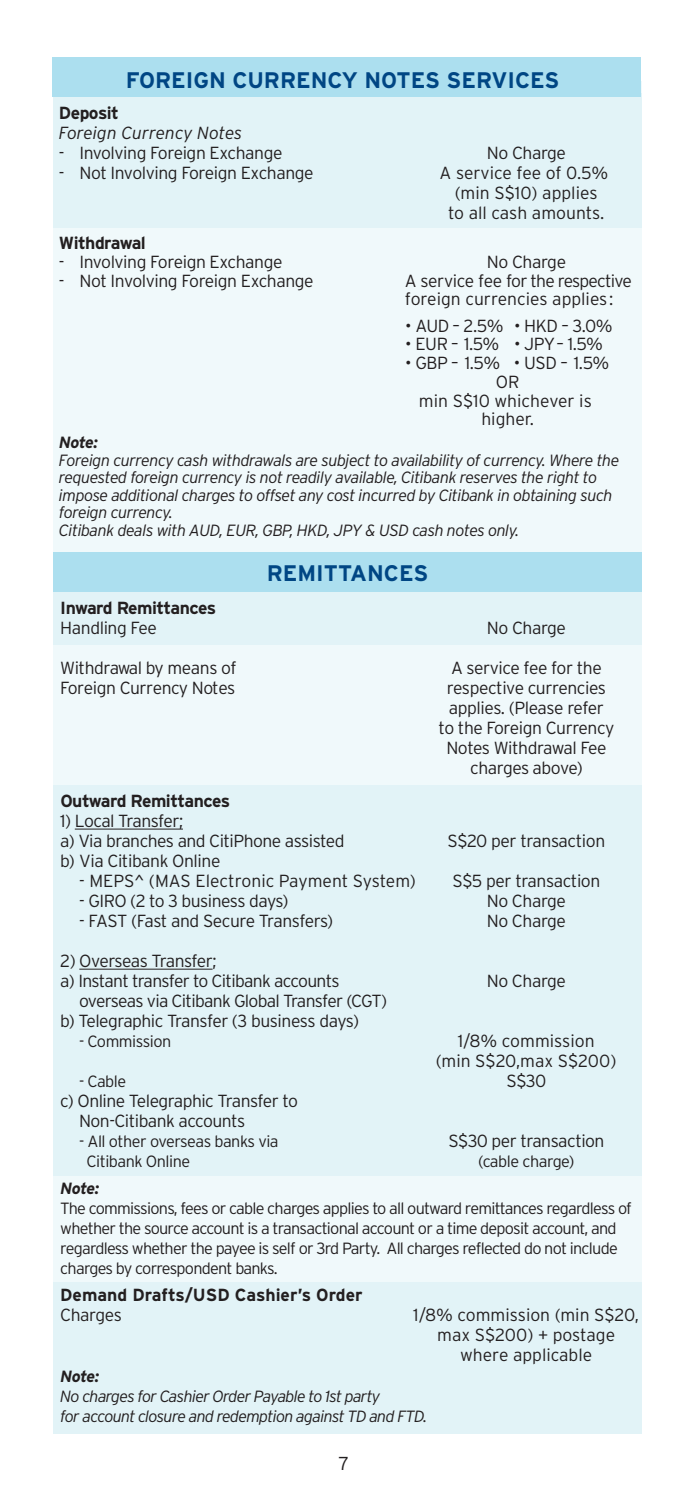
<style>
.page{position:relative;width:695px;height:1489px;background:#fff}
.page>*{position:absolute;margin:0;border:0;box-sizing:border-box;transform-origin:0 0}
.t1{font:700 22.5px "Interstate";color:#004684}
.t2{font:300 18.75px "Interstate";color:#231f20}
.t3{font:300 17.5px/20px "Interstate";letter-spacing:-.025em;color:#231f20}
.t4{font:300 17.5px/20px "Interstate";color:#231f20;text-align:center}
.t5{font:700 17.5px "Interstate";letter-spacing:-.03em;color:#231f20}
.t6{font:700 17.5px "Interstate";color:#231f20}
.t7{font:italic 300 17.5px "Interstate";color:#231f20}
.t8{font:italic 300 16.25px/17.5px "Interstate";letter-spacing:-.03em;color:#231f20}
.t9{font:300 16.25px/20px "Interstate";letter-spacing:-.045em;color:#231f20}
.t10{font:italic 700 16.25px "Interstate";letter-spacing:-.035em;color:#231f20}
</style>
<div class="page">
<div style="left:53px;top:81px;width:588px;height:568px;background:#f0f9fb"></div>
<div style="left:53px;top:93px;width:588px;height:135px;background:#e2f3f7"></div>
<div style="left:53px;top:587px;width:588px;height:846px;background:#e2f3f7"></div>
<div style="left:53px;top:644px;width:588px;height:140px;background:#f0f9fb"></div>
<div style="left:53px;top:1176px;width:588px;height:106px;background:#f0f9fb"></div>
<div style="left:53px;top:552px;width:588px;height:39px;background:#acdfef"></div>
<hr style="left:75px;top:828px;width:108px;height:1px;background:#231f20">
<hr style="left:79px;top:968px;width:133px;height:1px;background:#231f20">
<div style="left:52px;top:57px;width:588px;height:40px;background:#acdfef"></div>
<p class="t1" style="left:126px;top:67px;width:435px">FOREIGN CURRENCY NOTES SERVICES</p>
<p class="t5" style="left:59px;top:103px;width:62px">Deposit</p>
<p class="t7" style="left:59px;top:123px;width:185px">Foreign Currency Notes</p>
<p class="t3" style="left:59px;top:143px;width:225px">- Involving Foreign Exchange</p>
<p class="t3" style="left:486px;top:143px;width:81px">No Charge</p>
<p class="t3" style="left:59px;top:163px;width:256px">- Not Involving Foreign Exchange</p>
<p class="t4" style="left:439px;top:163px;width:170px">A service fee of 0.5% (min S$10) applies<br>to all cash amounts.</p>
<p class="t5" style="left:59px;top:233px;width:88px">Withdrawal</p>
<p class="t3" style="left:59px;top:251px;width:225px">- Involving Foreign Exchange</p>
<p class="t3" style="left:487px;top:251px;width:81px">No Charge</p>
<p class="t3" style="left:59px;top:270px;width:256px">- Not Involving Foreign Exchange</p>
<p class="t3" style="left:405px;top:271px;width:228px;line-height:18.8px">A service fee for the respective foreign currencies applies:</p>
<p class="t3" style="left:405px;top:315px;width:209px">• AUD – 2.5% • HKD – 3.0%</p>
<p class="t3" style="left:405px;top:334px;width:199px">• EUR – 1.5% • JPY– 1.5%</p>
<p class="t4" style="left:405px;top:353px;width:206px;line-height:18.8px">• GBP – 1.5% • USD – 1.5%<br>OR<br>min S$10 whichever is higher.</p>
<p class="t10" style="left:59px;top:433px;width:40px">Note:</p>
<p class="t8" style="left:59px;top:451px;width:562px">Foreign currency cash withdrawals are subject to availability of currency. Where the requested foreign currency is not readily available, Citibank reserves the right to impose additional charges to offset any cost incurred by Citibank in obtaining such foreign currency.<br>Citibank deals with AUD, EUR, GBP, HKD, JPY &amp; USD cash notes only.</p>
<p class="t1" style="left:267px;top:560px;width:163px">REMITTANCES</p>
<p class="t5" style="left:60px;top:597px;width:157px">Inward Remittances</p>
<p class="t3" style="left:60px;top:617px;width:98px">Handling Fee</p>
<p class="t3" style="left:486px;top:617px;width:81px">No Charge</p>
<p class="t3" style="left:60px;top:657px;width:178px">Withdrawal by means of</p>
<p class="t3" style="left:451px;top:657px;width:152px">A service fee for the</p>
<p class="t3" style="left:60px;top:677px;width:176px">Foreign Currency Notes</p>
<p class="t3" style="left:438px;top:677px;width:177px;text-align:center">respective currencies applies. (Please refer<br>to the Foreign Currency<br>Notes Withdrawal Fee charges above)</p>
<p class="t5" style="left:60px;top:790px;width:171px">Outward Remittances</p>
<p class="t3" style="left:60px;top:810px;width:286px">1) Local Transfer;<br>a) Via branches and CitiPhone assisted</p>
<p class="t3" style="left:447px;top:830px;width:159px">S$20 per transaction</p>
<p class="t3" style="left:60px;top:850px;width:162px">b) Via Citibank Online</p>
<p class="t4" style="left:79px;top:870px;width:338px">- MEPS^ (MAS Electronic Payment System)</p>
<p class="t3" style="left:452px;top:870px;width:149px">S$5 per transaction</p>
<p class="t3" style="left:79px;top:890px;width:211px">- GIRO (2 to 3 business days)</p>
<p class="t3" style="left:486px;top:890px;width:81px">No Charge</p>
<p class="t3" style="left:79px;top:910px;width:255px">- FAST (Fast and Secure Transfers)</p>
<p class="t3" style="left:486px;top:910px;width:81px">No Charge</p>
<p class="t3" style="left:60px;top:950px;width:281px">2) Overseas Transfer;<br>a) Instant transfer to Citibank accounts</p>
<p class="t3" style="left:486px;top:970px;width:81px">No Charge</p>
<p class="t3" style="left:60px;top:990px;width:328px;text-indent:19px">overseas via Citibank Global Transfer (CGT) b) Telegraphic Transfer (3 business days)</p>
<p class="t9" style="left:79px;top:1030px;width:94px">- Commission</p>
<p class="t4" style="left:436px;top:1030px;width:182px">1/8% commission<br>(min S$20,max S$200)</p>
<p class="t9" style="left:79px;top:1070px;width:49px">- Cable</p>
<p class="t3" style="left:506px;top:1070px;width:41px">S$30</p>
<p class="t3" style="left:79px;top:1090px;width:220px;text-indent:-19px">c) Online Telegraphic Transfer to<br>Non-Citibank accounts</p>
<p class="t9" style="left:79px;top:1130px;width:201px">- All other overseas banks via</p>
<p class="t3" style="left:448px;top:1130px;width:158px">S$30 per transaction</p>
<p class="t9" style="left:86px;top:1150px;width:105px">Citibank Online</p>
<p class="t9" style="left:478px;top:1150px;width:98px">(cable charge)</p>
<p class="t10" style="left:60px;top:1179px;width:40px">Note:</p>
<p class="t9" style="left:60px;top:1197px;width:573px">The commissions, fees or cable charges applies to all outward remittances regardless of whether the source account is a transactional account or a time deposit account, and regardless whether the payee is self or 3rd Party. All charges reflected do not include charges by correspondent banks.</p>
<p class="t6" style="left:60px;top:1284px;width:304px">Demand Drafts/USD Cashier’s Order</p>
<p class="t3" style="left:60px;top:1304px;width:63px">Charges</p>
<p class="t4" style="left:413px;top:1304px;width:227px">1/8% commission (min S$20, max S$200) + postage where applicable</p>
<p class="t10" style="left:60px;top:1367px;width:40px">Note:</p>
<p class="t8" style="left:60px;top:1386px;width:368px;line-height:20px">No charges for Cashier Order Payable to 1st party<br>for account closure and redemption against TD and FTD.</p>
<p class="t2" style="left:339px;top:1452px;width:12px">7</p>
</div>
